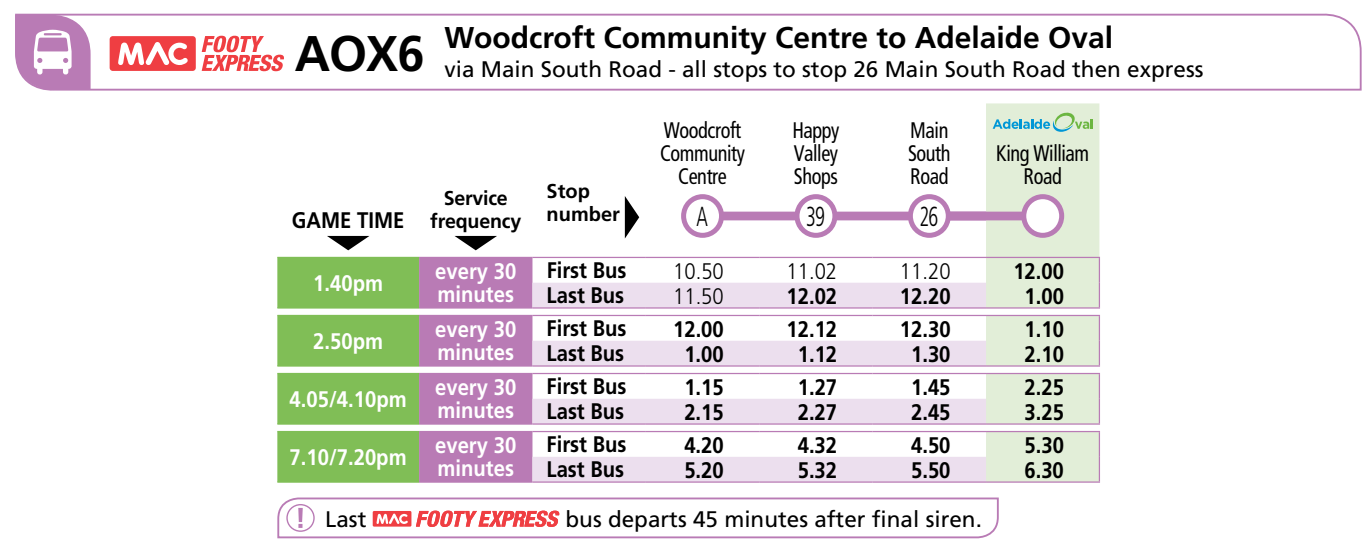
<style>
.page{position:relative;width:1371px;height:560px;background:#fff}
.page>*{position:absolute;margin:0;border:0;box-sizing:border-box;transform-origin:0 0}
.t1{font:700 50px "Frutiger LT Pro";color:#000}
.t2{font:700 30px "Frutiger LT Pro";color:#000}
.t3{font:300 condensed 27.5px "Frutiger LT Pro";color:#000;scale:.75 1}
.t4{font:700 22.5px "Frutiger LT Pro";color:#000;scale:.9 1}
.t5{font:22.5px "Frutiger LT Pro";color:#000}
.t6{font:700 22.5px/22.5px "Frutiger LT Pro";color:#fff;scale:.9 1}
.t7{font:condensed 22.5px/22.5px "Frutiger LT Pro";letter-spacing:-.02em;color:#000;text-align:center;scale:.9 1}
.t8{font:300 22.5px "Frutiger LT Pro";color:#000;scale:.9 1}
.t9{font:700 20px/22.5px "Frutiger LT Pro";letter-spacing:-.01em;color:#000;text-align:center}
</style>
<div class="page">
<div style="left:704px;top:211px;width:355px;height:9px;background:#b97bb5"></div>
<svg style="left:986px;top:103px;width:113px;height:378px;background:#e3edd9"></svg>
<svg style="left:277px;top:258px;width:142px;height:223px;background:#8ac363"></svg>
<svg style="left:419px;top:258px;width:113px;height:223px;background:#be85ba"></svg>
<svg style="left:532px;top:282px;width:454px;height:199px;fill:#ecdfee"></svg>
<hr style="left:419px;top:257px;width:113px;height:1px;background:#b97bb5">
<hr style="left:419px;top:307px;width:113px;height:1px;background:#b97bb5">
<hr style="left:532px;top:257px;width:114px;height:1px;background:#b97bb5">
<hr style="left:646px;top:257px;width:113px;height:1px;background:#b97bb5">
<hr style="left:759px;top:257px;width:114px;height:1px;background:#b97bb5">
<hr style="left:873px;top:257px;width:113px;height:1px;background:#b97bb5">
<hr style="left:986px;top:257px;width:114px;height:1px;background:#b97bb5">
<svg style="left:1099px;top:258px;width:1px;height:49px"></svg>
<hr style="left:532px;top:307px;width:114px;height:1px;background:#b97bb5">
<hr style="left:646px;top:307px;width:113px;height:1px;background:#b97bb5">
<hr style="left:759px;top:307px;width:114px;height:1px;background:#b97bb5">
<hr style="left:873px;top:307px;width:113px;height:1px;background:#b97bb5">
<hr style="left:986px;top:307px;width:114px;height:1px;background:#b97bb5">
<hr style="left:419px;top:315px;width:113px;height:1px;background:#b97bb5">
<hr style="left:419px;top:365px;width:113px;height:1px;background:#b97bb5">
<hr style="left:532px;top:315px;width:114px;height:1px;background:#b97bb5">
<hr style="left:646px;top:315px;width:113px;height:1px;background:#b97bb5">
<hr style="left:759px;top:315px;width:114px;height:1px;background:#b97bb5">
<hr style="left:873px;top:315px;width:113px;height:1px;background:#b97bb5">
<hr style="left:986px;top:315px;width:114px;height:1px;background:#b97bb5">
<svg style="left:1099px;top:316px;width:1px;height:49px"></svg>
<hr style="left:532px;top:365px;width:114px;height:1px;background:#b97bb5">
<hr style="left:646px;top:365px;width:113px;height:1px;background:#b97bb5">
<hr style="left:759px;top:365px;width:114px;height:1px;background:#b97bb5">
<hr style="left:873px;top:365px;width:113px;height:1px;background:#b97bb5">
<hr style="left:986px;top:365px;width:114px;height:1px;background:#b97bb5">
<hr style="left:419px;top:372px;width:113px;height:2px;background:#b97bb5">
<hr style="left:419px;top:423px;width:113px;height:1px;background:#b97bb5">
<hr style="left:532px;top:372px;width:114px;height:2px;background:#b97bb5">
<hr style="left:646px;top:372px;width:113px;height:2px;background:#b97bb5">
<hr style="left:759px;top:372px;width:114px;height:2px;background:#b97bb5">
<hr style="left:873px;top:372px;width:113px;height:2px;background:#b97bb5">
<hr style="left:986px;top:372px;width:114px;height:2px;background:#b97bb5">
<svg style="left:1099px;top:374px;width:1px;height:49px"></svg>
<hr style="left:532px;top:423px;width:114px;height:1px;background:#b97bb5">
<hr style="left:646px;top:423px;width:113px;height:1px;background:#b97bb5">
<hr style="left:759px;top:423px;width:114px;height:1px;background:#b97bb5">
<hr style="left:873px;top:423px;width:113px;height:1px;background:#b97bb5">
<hr style="left:986px;top:423px;width:114px;height:1px;background:#b97bb5">
<hr style="left:419px;top:430px;width:113px;height:2px;background:#b97bb5">
<hr style="left:419px;top:481px;width:113px;height:1px;background:#b97bb5">
<hr style="left:532px;top:430px;width:114px;height:2px;background:#b97bb5">
<hr style="left:646px;top:430px;width:113px;height:2px;background:#b97bb5">
<hr style="left:759px;top:430px;width:114px;height:2px;background:#b97bb5">
<hr style="left:873px;top:430px;width:113px;height:2px;background:#b97bb5">
<hr style="left:986px;top:430px;width:114px;height:2px;background:#b97bb5">
<svg style="left:1099px;top:432px;width:1px;height:49px"></svg>
<hr style="left:532px;top:481px;width:114px;height:1px;background:#b97bb5">
<hr style="left:646px;top:481px;width:113px;height:1px;background:#b97bb5">
<hr style="left:759px;top:481px;width:114px;height:1px;background:#b97bb5">
<hr style="left:873px;top:481px;width:113px;height:1px;background:#b97bb5">
<hr style="left:986px;top:481px;width:114px;height:1px;background:#b97bb5">
<hr style="left:277px;top:257px;width:142px;height:1px;background:#80be56">
<hr style="left:277px;top:307px;width:142px;height:1px;background:#80be56">
<hr style="left:277px;top:315px;width:142px;height:1px;background:#80be56">
<hr style="left:277px;top:365px;width:142px;height:1px;background:#80be56">
<hr style="left:277px;top:372px;width:142px;height:2px;background:#80be56">
<hr style="left:277px;top:423px;width:142px;height:1px;background:#80be56">
<hr style="left:277px;top:430px;width:142px;height:2px;background:#80be56">
<hr style="left:277px;top:481px;width:142px;height:1px;background:#80be56">
<svg style="left:455px;top:236px;width:42px;height:14px"></svg>
<svg style="left:625px;top:196px;width:14px;height:42px"></svg>
<svg style="left:993px;top:111px;width:100px;height:21px;background:#b4dbcb"></svg>
<svg style="left:327px;top:236px;width:42px;height:14px"></svg>
<div style="left:684px;top:196px;width:38px;height:39px;background:#fff;border-radius:50%"></div>
<div style="left:681px;top:194px;width:43px;height:44px;border:5px solid #b97bb5;border-radius:50%"></div>
<div style="left:797px;top:196px;width:38px;height:39px;background:#fff;border-radius:50%"></div>
<div style="left:794px;top:194px;width:43px;height:44px;border:5px solid #b97bb5;border-radius:50%"></div>
<div style="left:910px;top:196px;width:38px;height:39px;background:#fff;border-radius:50%"></div>
<div style="left:908px;top:194px;width:43px;height:44px;border:5px solid #b97bb5;border-radius:50%"></div>
<div style="left:1024px;top:196px;width:38px;height:39px;background:#fff;border-radius:50%"></div>
<div style="left:1021px;top:194px;width:43px;height:44px;border:5px solid #b97bb5;border-radius:50%"></div>
<svg style="left:91px;top:13px;width:1271px;height:78px"></svg>
<div style="left:110px;top:36px;width:86px;height:35px;background:#ef3e42;border-radius:3px"></div>
<svg style="left:118px;top:42px;width:70px;height:23px"></svg>
<svg style="left:202px;top:36px;width:82px;height:35px"></svg>
<svg style="left:15px;top:13px;width:76px;height:78px"></svg>
<svg style="left:277px;top:497px;width:722px;height:42px;background:#d6b2d3"></svg>
<svg style="left:278px;top:498px;width:720px;height:39px"></svg>
<div style="left:286px;top:503px;width:29px;height:28px;border:1px solid #b97bb5;border-radius:50%"></div>
<div style="left:948px;top:211px;width:76px;height:9px;background:#b97bb5"></div>
<h1 class="t1" style="left:295px;top:24px;width:131px">AOX6</h1>
<h2 class="t2" style="left:445px;top:20px;width:670px">Woodcroft Community Centre to Adelaide Oval</h2>
<p class="t5" style="left:445px;top:56px;width:760px">via Main South Road - all stops to stop 26 Main South Road then express</p>
<p class="t7" style="left:660px;top:119px;width:96px">Woodcroft<br>Community<br>Centre</p>
<p class="t7" style="left:792px;top:119px;width:54px;text-align:justify">Happy Valley Shops</p>
<p class="t7" style="left:908px;top:119px;width:49px;text-align:justify">Main South Road</p>
<p class="t9" style="left:430px;top:187px;width:93px">Service frequency</p>
<p class="t9" style="left:547px;top:180px;width:75px;text-align:left">Stop number</p>
<p class="t4" style="left:292px;top:207px;width:127px">GAME TIME</p>
<p class="t3" style="left:696px;top:200px;width:17px">A</p>
<p class="t3" style="left:806px;top:200px;width:27px">39</p>
<p class="t3" style="left:920px;top:200px;width:27px">26</p>
<p class="t7" style="left:996px;top:142px;width:105px">King William<br>Road</p>
<p class="t6" style="left:313px;top:272px;width:79px">1.40pm</p>
<p class="t6" style="left:435px;top:260px;width:92px">every 30 minutes</p>
<p class="t4" style="left:547px;top:256px;width:90px">First Bus</p>
<p class="t8" style="left:673px;top:257px;width:58px">10.50</p>
<p class="t8" style="left:787px;top:257px;width:58px">11.02</p>
<p class="t8" style="left:900px;top:257px;width:58px">11.20</p>
<p class="t4" style="left:1013px;top:257px;width:58px">12.00</p>
<p class="t4" style="left:547px;top:282px;width:88px">Last Bus</p>
<p class="t8" style="left:673px;top:283px;width:58px">11.50</p>
<p class="t4" style="left:787px;top:282px;width:58px">12.02</p>
<p class="t4" style="left:900px;top:282px;width:58px">12.20</p>
<p class="t4" style="left:1025px;top:282px;width:45px">1.00</p>
<p class="t6" style="left:313px;top:330px;width:79px">2.50pm</p>
<p class="t6" style="left:435px;top:318px;width:92px">every 30 minutes</p>
<p class="t4" style="left:547px;top:314px;width:90px">First Bus</p>
<p class="t4" style="left:673px;top:315px;width:58px">12.00</p>
<p class="t4" style="left:787px;top:315px;width:58px">12.12</p>
<p class="t4" style="left:900px;top:315px;width:58px">12.30</p>
<p class="t4" style="left:1025px;top:315px;width:45px">1.10</p>
<p class="t4" style="left:547px;top:340px;width:88px">Last Bus</p>
<p class="t4" style="left:684px;top:340px;width:45px">1.00</p>
<p class="t4" style="left:798px;top:340px;width:45px">1.12</p>
<p class="t4" style="left:911px;top:340px;width:45px">1.30</p>
<p class="t4" style="left:1025px;top:340px;width:45px">2.10</p>
<p class="t6" style="left:290px;top:388px;width:132px">4.05/4.10pm</p>
<p class="t6" style="left:435px;top:376px;width:92px">every 30 minutes</p>
<p class="t4" style="left:547px;top:372px;width:90px">First Bus</p>
<p class="t4" style="left:684px;top:373px;width:45px">1.15</p>
<p class="t4" style="left:798px;top:373px;width:45px">1.27</p>
<p class="t4" style="left:911px;top:373px;width:45px">1.45</p>
<p class="t4" style="left:1025px;top:373px;width:45px">2.25</p>
<p class="t4" style="left:547px;top:398px;width:88px">Last Bus</p>
<p class="t4" style="left:684px;top:398px;width:45px">2.15</p>
<p class="t4" style="left:798px;top:398px;width:45px">2.27</p>
<p class="t4" style="left:911px;top:398px;width:45px">2.45</p>
<p class="t4" style="left:1025px;top:398px;width:45px">3.25</p>
<p class="t6" style="left:290px;top:446px;width:132px">7.10/7.20pm</p>
<p class="t6" style="left:435px;top:434px;width:92px">every 30 minutes</p>
<p class="t4" style="left:547px;top:430px;width:90px">First Bus</p>
<p class="t4" style="left:684px;top:431px;width:45px">4.20</p>
<p class="t4" style="left:798px;top:431px;width:45px">4.32</p>
<p class="t4" style="left:911px;top:431px;width:45px">4.50</p>
<p class="t4" style="left:1025px;top:431px;width:45px">5.30</p>
<p class="t4" style="left:547px;top:456px;width:88px">Last Bus</p>
<p class="t4" style="left:684px;top:456px;width:45px">5.20</p>
<p class="t4" style="left:798px;top:456px;width:45px">5.32</p>
<p class="t4" style="left:911px;top:456px;width:45px">5.50</p>
<p class="t4" style="left:1024px;top:456px;width:45px">6.30</p>
<p class="t5" style="left:325px;top:505px;width:43px">Last</p>
<p class="t5" style="left:566px;top:505px;width:418px">bus departs 45 minutes after final siren.</p>
</div>
